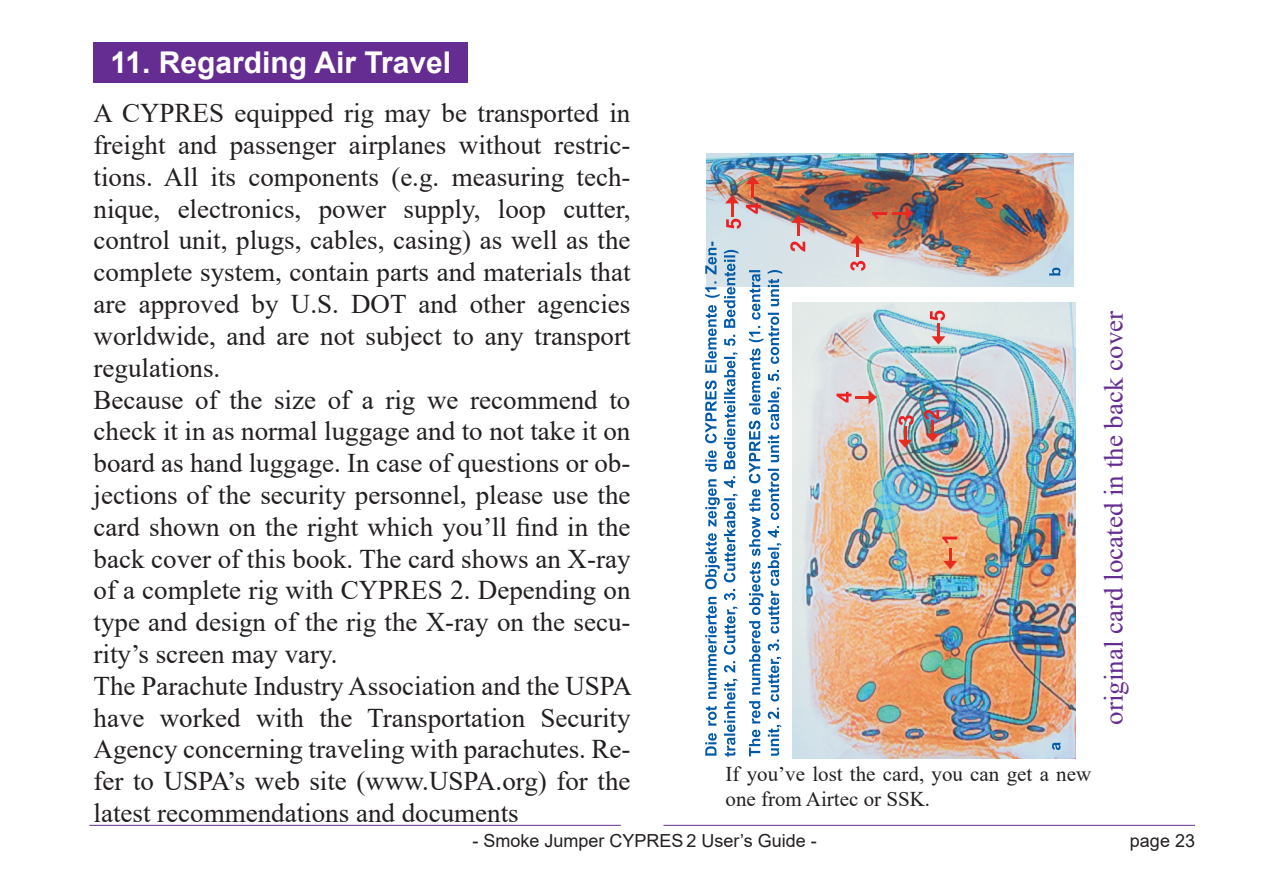
<style>
.page{position:relative;width:1263px;height:893px;background:#fff}
.page>*{position:absolute;margin:0;border:0;box-sizing:border-box;transform-origin:0 0}
.t1{font:700 30px "Arial";color:#fff}
.t2{font:27px/31.8px "Times New Roman";color:#231f20}
.t3{font:27px "Times New Roman";color:#652d91}
.t4{font:21px/25.2px "Times New Roman";color:#231f20}
.t5{font:18px "Arial";color:#231f20}
</style>
<div class="page">
<hr style="left:663px;top:825px;width:532px;height:1px;background:#652d91">
<hr style="left:89px;top:825px;width:532px;height:1px;background:#652d91">
<div style="left:94px;top:43px;width:374px;height:40px;background:#652d91"></div>
<img style="left:792px;top:302px;width:283px;height:456px">
<img style="left:706px;top:154px;width:367px;height:133px">
<svg style="left:836px;top:392px;width:15px;height:10px"></svg>
<svg style="left:872px;top:212px;width:15px;height:7px"></svg>
<svg style="left:790px;top:242px;width:15px;height:10px"></svg>
<svg style="left:706px;top:242px;width:32px;height:515px"></svg>
<svg style="left:749px;top:270px;width:33px;height:486px"></svg>
<img style="left:1049px;top:268px;width:11px;height:482px">
<hr style="left:855px;top:396px;width:14px;height:3px;background:#e62b21">
<svg style="left:868px;top:390px;width:9px;height:14px"></svg>
<svg style="left:942px;top:537px;width:15px;height:32px"></svg>
<svg style="left:898px;top:415px;width:16px;height:33px"></svg>
<svg style="left:924px;top:410px;width:15px;height:32px"></svg>
<svg style="left:930px;top:311px;width:15px;height:33px"></svg>
<svg style="left:725px;top:195px;width:36px;height:34px"></svg>
<hr style="left:751px;top:183px;width:3px;height:15px;background:#e62b21">
<svg style="left:746px;top:176px;width:14px;height:8px"></svg>
<hr style="left:797px;top:222px;width:3px;height:14px;background:#e62b21">
<svg style="left:791px;top:215px;width:14px;height:8px"></svg>
<svg style="left:850px;top:235px;width:15px;height:36px"></svg>
<hr style="left:892px;top:212px;width:14px;height:3px;background:#e62b21">
<svg style="left:905px;top:207px;width:9px;height:13px"></svg>
<p class="t1" style="left:110px;top:41px;width:342px">11. Regarding Air Travel</p>
<p class="t2" style="left:94px;top:96px;width:540px">A CYPRES equipped rig may be transported in freight and passenger airplanes without restric&shy;tions. All its components (e.g. measuring tech&shy;nique, electronics, power supply, loop cutter, control unit, plugs, cables, casing) as well as the complete system, contain parts and materials that are approved by U.S. DOT and other agencies worldwide, and are not subject to any transport regulations.<br>Because of the size of a rig we recommend to check it in as normal luggage and to not take it on board as hand luggage. In case of questions or ob&shy;jections of the security personnel, please use the card shown on the right which you’ll find in the back cover of this book. The card shows an X-ray of a complete rig with CYPRES 2. Depending on type and design of the rig the X-ray on the secu&shy;rity’s screen may vary.<br>The Parachute Industry Association and the USPA have worked with the Transportation Security Agency concerning traveling with parachutes. Re&shy;fer to USPA’s web site (www.USPA.org) for the latest recommendations and documents</p>
<p class="t3" style="left:1094px;top:725px;width:416px;rotate:-90deg">original card located in the back cover</p>
<p class="t4" style="left:725px;top:761px;width:367px">If you’ve lost the card, you can get a new one from Airtec or SSK.</p>
<p class="t5" style="left:472px;top:828px;width:346px">- Smoke Jumper CYPRES 2 User’s Guide -</p>
<p class="t5" style="left:1130px;top:828px;width:67px">page 23</p>
</div>
